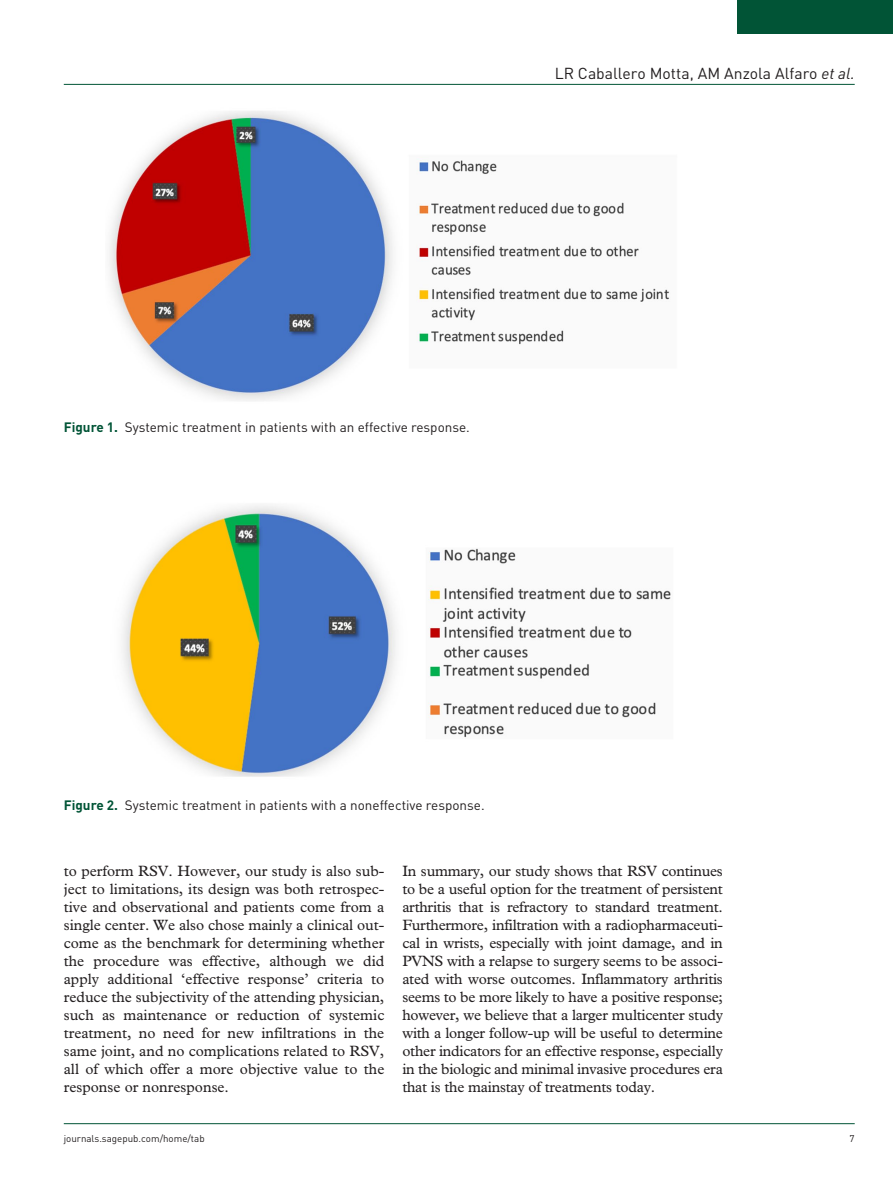
<style>
.page{position:relative;width:893px;height:1191px;background:#fff}
.page>*{position:absolute;margin:0;border:0;box-sizing:border-box;transform-origin:0 0}
.t1{font:15.75px "DIN";color:#231f20}
.t2{font:15px/18px "Plantin Std";letter-spacing:-.005em;color:#231f20;text-align:justify}
.t3{font:13.5px "DIN";color:#231f20}
.t4{font:9.75px "DIN";color:#231f20}
.s1{font-style:italic}
.s2{font-weight:700;color:#015436}
</style>
<div class="page">
<hr style="left:64px;top:84px;width:791px;height:1px;background:#015436">
<hr style="left:64px;top:1123px;width:791px;height:1px;background:#015436">
<div style="left:738px;top:0;width:155px;height:34px;background:#015436"></div>
<img style="left:109px;top:111px;width:561px;height:290px">
<img style="left:122px;top:505px;width:549px;height:272px">
<p class="t1" style="left:555px;top:63px;width:301px">LR Caballero Motta, AM Anzola Alfaro <span class="s1">et al.</span></p>
<p class="t3" style="left:64px;top:419px;width:408px"><span class="s2">Figure 1.</span> Systemic treatment in patients with an effective response.</p>
<p class="t3" style="left:64px;top:797px;width:422px"><span class="s2">Figure 2.</span> Systemic treatment in patients with a noneffective response.</p>
<p class="t2" style="left:64px;top:862px;width:322px">to perform RSV. However, our study is also sub&shy;ject to limitations, its design was both retrospec&shy;tive and observational and patients come from a single center. We also chose mainly a clinical out&shy;come as the benchmark for determining whether the procedure was effective, although we did apply additional ‘effective response’ criteria to reduce the subjectivity of the attending physician, such as maintenance or reduction of systemic treatment, no need for new infiltrations in the same joint, and no complications related to RSV, all of which offer a more objective value to the response or nonresponse.</p>
<p class="t2" style="left:402px;top:862px;width:322px">In summary, our study shows that RSV continues to be a useful option for the treatment of persistent arthritis that is refractory to standard treatment.<br>Furthermore, infiltration with a radiopharmaceuti&shy;cal in wrists, especially with joint damage, and in PVNS with a relapse to surgery seems to be associ&shy;ated with worse outcomes. Inflammatory arthritis seems to be more likely to have a positive response; however, we believe that a larger multicenter study with a longer follow-up will be useful to determine other indicators for an effective response, especially in the biologic and minimal invasive procedures era that is the mainstay of treatments today.</p>
<p class="t4" style="left:64px;top:1132px;width:142px">journals.sagepub.com/home/tab</p>
<p class="t4" style="left:850px;top:1132px;width:7px">7</p>
</div>
